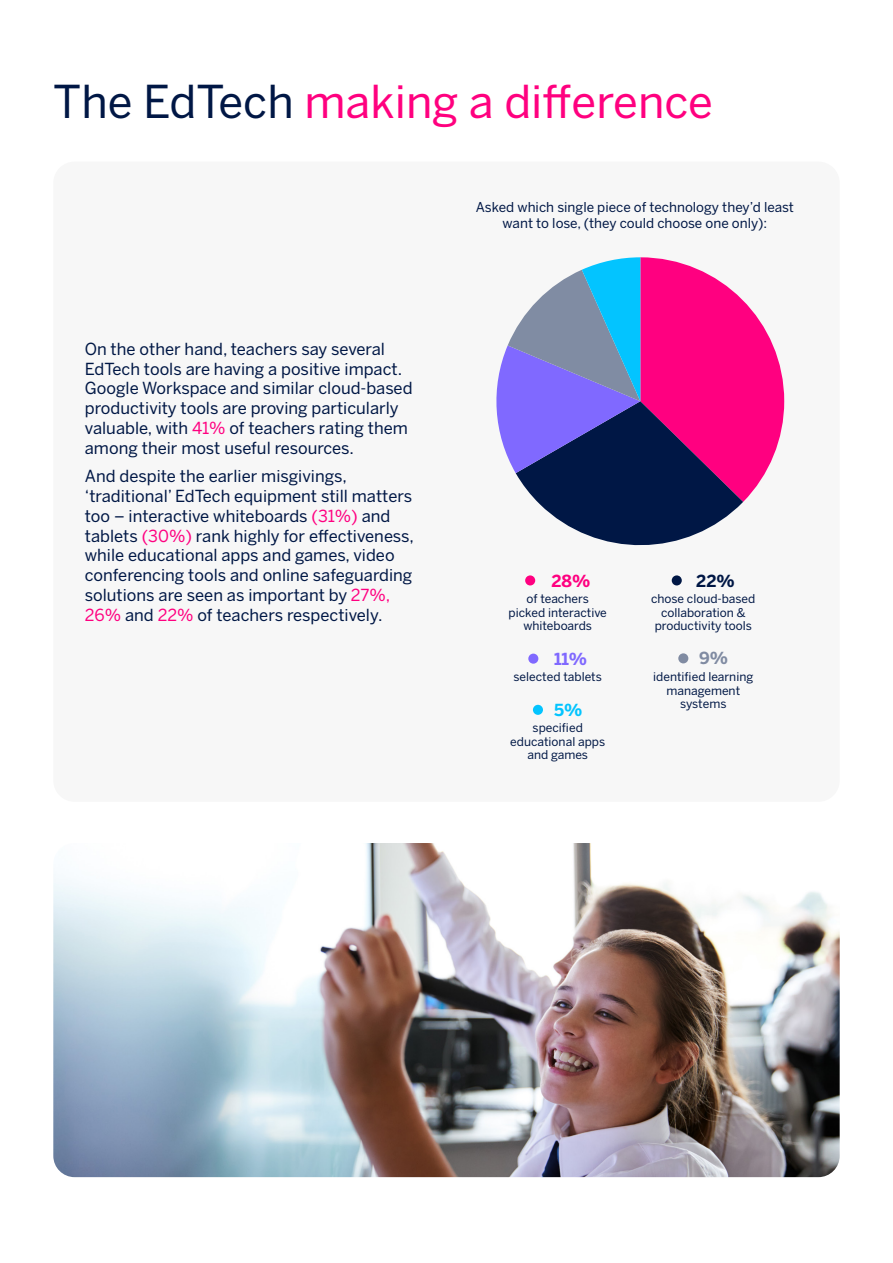
<style>
.page{position:relative;width:893px;height:1263px;background:#fff}
.page>*{position:absolute;margin:0;border:0;box-sizing:border-box;transform-origin:0 0}
.t1{font:45px "Benton Sans";color:#ff007f}
.t2{font:16.5px/19.8px "Benton Sans";color:#001745}
.t3{font:700 16.5px "Benton Sans";color:#ff0080}
.t4{font:700 16.5px "Benton Sans";color:#001745}
.t5{font:700 16.5px "Benton Sans";color:#8069ff}
.t6{font:700 16.5px "Benton Sans";color:#808ba2}
.t7{font:700 16.5px "Benton Sans";color:#03c4ff}
.t8{font:13.5px/16.5px "Benton Sans";color:#001745;text-align:center}
.t9{font:12px/13.5px "Benton Sans";color:#001745;text-align:center}
.s1{color:#001745}
.s2{color:#ff0080}
</style>
<div class="page">
<div style="left:53px;top:162px;width:787px;height:640px;background:#f7f7f7;border-radius:21px"></div>
<svg style="left:496px;top:257px;width:288px;height:289px"></svg>
<div style="left:525px;top:575px;width:10px;height:10px;background:#ff0080;border-radius:50%"></div>
<div style="left:672px;top:575px;width:10px;height:10px;background:#001745;border-radius:50%"></div>
<div style="left:528px;top:654px;width:10px;height:10px;background:#8069ff;border-radius:50%"></div>
<div style="left:678px;top:653px;width:10px;height:10px;background:#808ba2;border-radius:50%"></div>
<div style="left:533px;top:705px;width:10px;height:10px;background:#03c4ff;border-radius:50%"></div>
<img style="left:53px;top:843px;width:787px;height:334px">
<p class="t1" style="left:53px;top:75px;width:661px"><span class="s1">The EdTech</span> making a difference</p>
<p class="t2" style="left:85px;top:339px;width:329px">On the other hand, teachers say several EdTech tools are having a positive impact.<br>Google Workspace and similar cloud-based productivity tools are proving particularly valuable, with <span class="s2">41%</span> of teachers rating them among their most useful resources.</p>
<p class="t2" style="left:85px;top:466px;width:331px">And despite the earlier misgivings, ‘traditional’ EdTech equipment still matters too – interactive whiteboards <span class="s2">(31%)</span> and tablets <span class="s2">(30%)</span> rank highly for effectiveness, while educational apps and games, video conferencing tools and online safeguarding solutions are seen as important by <span class="s2">27%, 26%</span> and <span class="s2">22%</span> of teachers respectively.</p>
<p class="t8" style="left:476px;top:198px;width:320px">Asked which single piece of technology they’d least want to lose, (they could choose one only):</p>
<p class="t3" style="left:551px;top:571px;width:40px">28%</p>
<p class="t9" style="left:509px;top:592px;width:100px">of teachers picked interactive whiteboards</p>
<p class="t5" style="left:554px;top:649px;width:35px">11%</p>
<p class="t9" style="left:514px;top:670px;width:90px">selected tablets</p>
<p class="t7" style="left:554px;top:700px;width:30px">5%</p>
<p class="t9" style="left:510px;top:721px;width:96px">specified educational apps and games</p>
<p class="t4" style="left:696px;top:571px;width:40px">22%</p>
<p class="t9" style="left:651px;top:592px;width:106px">chose cloud-based collaboration &amp; productivity tools</p>
<p class="t6" style="left:699px;top:649px;width:31px">9%</p>
<p class="t9" style="left:653px;top:670px;width:102px">identified learning management systems</p>
</div>
